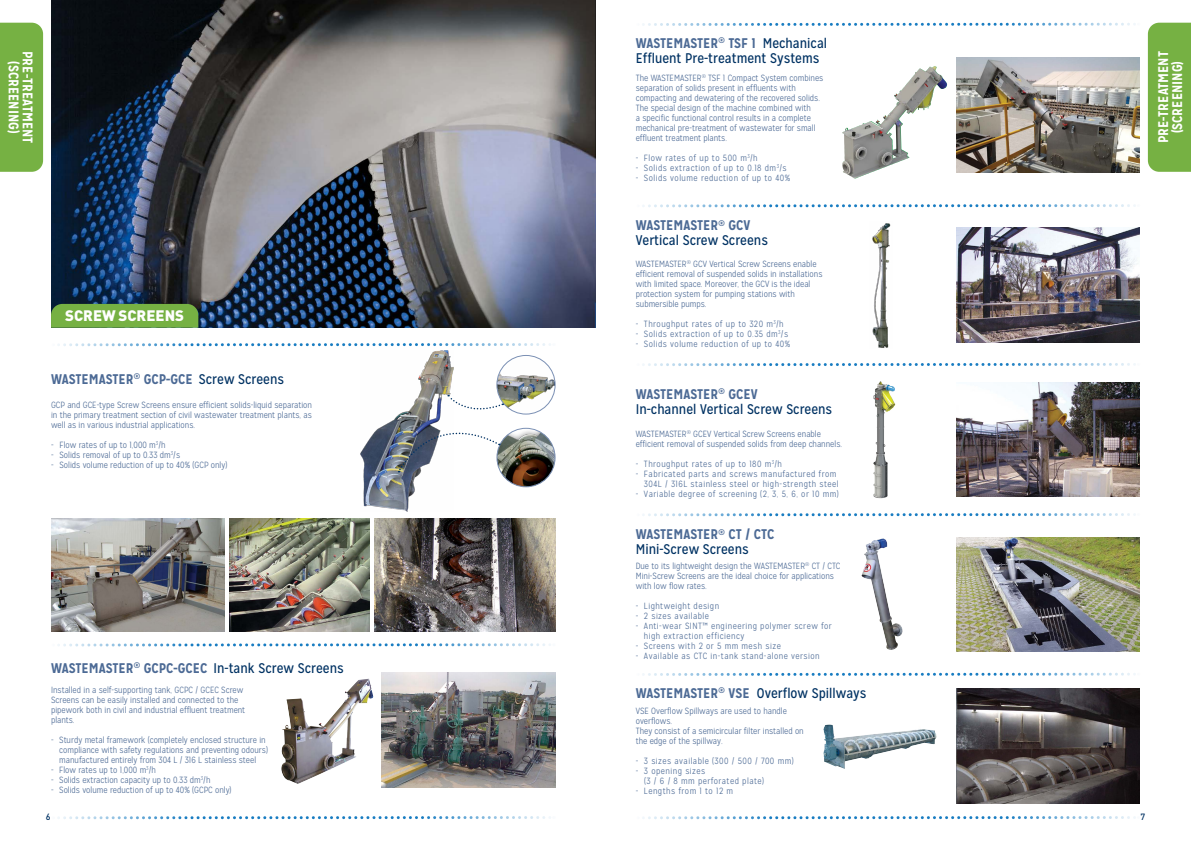
<style>
.page{position:relative;width:1191px;height:842px;background:#fff}
.page>*{position:absolute;margin:0;border:0;box-sizing:border-box;transform-origin:0 0}
.t1{font:900 15px "DIN Pro";color:#fff}
.t2{font:14px/15px "Mission Gothic";color:#003263}
.t3{font:700 14px/15px "Mission Gothic";color:#4c6a95}
.t4{font:700 14px/14px "Mission Gothic";color:#fff;text-align:center}
.t5{font:300 9px/10px "Mission Gothic";color:#4c6a95}
.t6{font:300 9px/10px "Mission Gothic";letter-spacing:.05em;color:#4c6a95}
.t7{font:500 9px "DIN Pro";color:#003263}
.s1{font-weight:700;color:#4c6a95}
.s2{font-weight:400;color:#003263}
</style>
<div class="page">
<img style="left:51px;top:0;width:544px;height:328px">
<div style="left:0;top:23px;width:43px;height:149px;background:#76b143"></div>
<div style="left:1147px;top:23px;width:44px;height:149px;background:#76b143"></div>
<div style="left:51px;top:304px;width:147px;height:24px;background:#76b143"></div>
<img style="left:361px;top:351px;width:92px;height:160px">
<img style="left:497px;top:355px;width:58px;height:59px;border-radius:28px">
<div style="left:497px;top:355px;width:58px;height:59px;border:1px solid #7b90b4;border-radius:50%"></div>
<div style="left:497px;top:428px;width:58px;height:59px;background:#000;opacity:.5"></div>
<img style="left:497px;top:428px;width:58px;height:59px;border-radius:29px">
<div style="left:497px;top:428px;width:58px;height:59px;border:1px solid #7b90b4;border-radius:50%"></div>
<svg style="left:397px;top:395px;width:106px;height:77px"></svg>
<img style="left:51px;top:518px;width:174px;height:114px">
<img style="left:374px;top:518px;width:181px;height:114px">
<img style="left:230px;top:518px;width:139px;height:114px">
<svg style="left:58px;top:343px;width:493px;height:3px"></svg>
<svg style="left:58px;top:643px;width:493px;height:3px"></svg>
<svg style="left:642px;top:23px;width:494px;height:3px"></svg>
<svg style="left:642px;top:204px;width:494px;height:3px"></svg>
<svg style="left:642px;top:363px;width:494px;height:3px"></svg>
<svg style="left:642px;top:513px;width:494px;height:3px"></svg>
<svg style="left:642px;top:673px;width:494px;height:3px"></svg>
<img style="left:381px;top:673px;width:174px;height:114px">
<img style="left:281px;top:679px;width:92px;height:105px">
<img style="left:956px;top:228px;width:184px;height:114px">
<img style="left:872px;top:223px;width:19px;height:125px">
<img style="left:956px;top:382px;width:184px;height:115px">
<img style="left:956px;top:537px;width:184px;height:115px">
<img style="left:956px;top:689px;width:184px;height:114px">
<img style="left:873px;top:381px;width:8px;height:26px">
<img style="left:861px;top:538px;width:41px;height:112px">
<img style="left:823px;top:724px;width:114px;height:45px">
<img style="left:956px;top:58px;width:184px;height:114px">
<img style="left:881px;top:67px;width:52px;height:57px">
<svg style="left:58px;top:816px;width:493px;height:3px"></svg>
<svg style="left:642px;top:816px;width:494px;height:3px"></svg>
<h2 class="t2" style="left:636px;top:36px;width:193px"><span class="s1">WASTEMASTER</span><sup>®</sup> <span class="s1">TSF 1</span> Mechanical<br>Effluent Pre-treatment Systems</h2>
<h2 class="t4" style="left:35px;top:51px;width:94px;rotate:90deg">PRE-TREATMENT (SCREENING)</h2>
<h2 class="t4" style="left:1156px;top:143px;width:94px;rotate:-90deg">PRE-TREATMENT (SCREENING)</h2>
<p class="t5" style="left:636px;top:73px;width:189px">The WASTEMASTER<sup>®</sup> TSF 1 Compact System combines separation of solids present in effluents with compacting and dewatering of the recovered solids.<br>The special design of the machine combined with<br>a specific functional control results in a complete mechanical pre-treatment of wastewater for small effluent treatment plants.</p>
<p class="t6" style="left:636px;top:153px;width:123px">- Flow rates of up to 500 m<sup>3</sup>/h</p>
<p class="t6" style="left:636px;top:163px;width:152px">- Solids extraction of up to 0.18 dm<sup>3</sup>/s</p>
<p class="t6" style="left:636px;top:173px;width:156px">- Solids volume reduction of up to 40%</p>
<h1 class="t1" style="left:65px;top:303px;width:120px">SCREW SCREENS</h1>
<h2 class="t3" style="left:51px;top:371px;width:235px">WASTEMASTER<sup>®</sup> GCP-GCE <span class="s2">Screw Screens</span></h2>
<p class="t5" style="left:51px;top:400px;width:262px;text-align:justify">GCP and GCE-type Screw Screens ensure efficient solids-liquid separation in the primary treatment section of civil wastewater treatment plants, as well as in various industrial applications.</p>
<p class="t5" style="left:51px;top:440px;width:116px">- Flow rates of up to 1,000 m<sup>3</sup>/h</p>
<p class="t5" style="left:51px;top:450px;width:131px">- Solids removal of up to 0.33 dm<sup>3</sup>/s</p>
<p class="t5" style="left:51px;top:460px;width:178px">- Solids volume reduction of up to 40% (GCP only)</p>
<h2 class="t3" style="left:51px;top:660px;width:294px">WASTEMASTER<sup>®</sup> GCPC-GCEC <span class="s2">In-tank Screw Screens</span></h2>
<p class="t5" style="left:51px;top:685px;width:196px">Installed in a self-supporting tank, GCPC / GCEC Screw Screens can be easily installed and connected to the pipework both in civil and industrial effluent treatment plants.</p>
<p class="t5" style="left:59px;top:735px;width:210px;text-indent:-8px">- Sturdy metal framework (completely enclosed structure in compliance with safety regulations and preventing odours) manufactured entirely from 304 L / 316 L stainless steel</p>
<p class="t5" style="left:51px;top:765px;width:106px">- Flow rates up to 1,000 m<sup>3</sup>/h</p>
<p class="t5" style="left:51px;top:775px;width:161px">- Solids extraction capacity up to 0.33 dm<sup>3</sup>/h</p>
<p class="t5" style="left:51px;top:785px;width:182px">- Solids volume reduction of up to 40% (GCPC only)</p>
<h2 class="t2" style="left:636px;top:218px;width:134px"><span class="s1">WASTEMASTER</span><sup>®</sup> <span class="s1">GCV<br></span>Vertical Screw Screens</h2>
<p class="t5" style="left:636px;top:259px;width:188px">WASTEMASTER<sup>®</sup> GCV Vertical Screw Screens enable efficient removal of suspended solids in installations with limited space. Moreover, the GCV is the ideal protection system for pumping stations with submersible pumps.</p>
<p class="t6" style="left:636px;top:319px;width:149px">- Throughput rates of up to 320 m<sup>3</sup>/h</p>
<p class="t6" style="left:636px;top:329px;width:154px">- Solids extraction of up to 0.35 dm<sup>3</sup>/s</p>
<p class="t6" style="left:636px;top:339px;width:156px">- Solids volume reduction of up to 40%</p>
<h2 class="t2" style="left:636px;top:386px;width:198px"><span class="s1">WASTEMASTER</span><sup>®</sup> <span class="s1">GCEV<br></span>In-channel Vertical Screw Screens</h2>
<p class="t5" style="left:636px;top:428px;width:208px">WASTEMASTER<sup>®</sup> GCEV Vertical Screw Screens enable efficient removal of suspended solids from deep channels.</p>
<p class="t6" style="left:636px;top:458px;width:148px">- Throughput rates of up to 180 m<sup>3</sup>/h</p>
<p class="t6" style="left:636px;top:468px;width:204px;text-align:right">- Fabricated parts and screws manufactured from<br>304L / 316L stainless steel or high-strength steel</p>
<p class="t6" style="left:636px;top:488px;width:204px">- Variable degree of screening (2, 3, 5, 6, or 10 mm)</p>
<h2 class="t3" style="left:636px;top:527px;width:140px">WASTEMASTER<sup>®</sup> CT / CTC<br><span class="s2">Mini-Screw Screens</span></h2>
<p class="t5" style="left:636px;top:561px;width:206px">Due to its lightweight design the WASTEMASTER<sup>®</sup> CT / CTC<br>Mini-Screw Screens are the ideal choice for applications with low flow rates.</p>
<p class="t6" style="left:636px;top:601px;width:85px">- Lightweight design</p>
<p class="t6" style="left:636px;top:611px;width:75px">- 2 sizes available</p>
<p class="t6" style="left:644px;top:621px;width:189px;text-indent:-8px">- Anti-wear SINT™ engineering polymer screw for high extraction efficiency</p>
<p class="t6" style="left:636px;top:641px;width:147px">- Screens with 2 or 5 mm mesh size</p>
<p class="t6" style="left:636px;top:651px;width:185px">- Available as CTC in-tank stand-alone version</p>
<h2 class="t2" style="left:636px;top:686px;width:232px"><span class="s1">WASTEMASTER</span><sup>®</sup> <span class="s1">VSE</span> Overflow Spillways</h2>
<p class="t5" style="left:636px;top:706px;width:169px">VSE Overflow Spillways are used to handle overflows.<br>They consist of a semicircular filter installed on the edge of the spillway.</p>
<p class="t6" style="left:636px;top:756px;width:159px">- 3 sizes available (300 / 500 / 700 mm)</p>
<p class="t6" style="left:644px;top:766px;width:121px;text-indent:-8px">- 3 opening sizes<br>(3 / 6 / 8 mm perforated plate)</p>
<p class="t6" style="left:636px;top:786px;width:99px">- Lengths from 1 to 12 m</p>
<p class="t7" style="left:46px;top:809px;width:6px">6</p>
<p class="t7" style="left:1140px;top:809px;width:6px">7</p>
</div>
